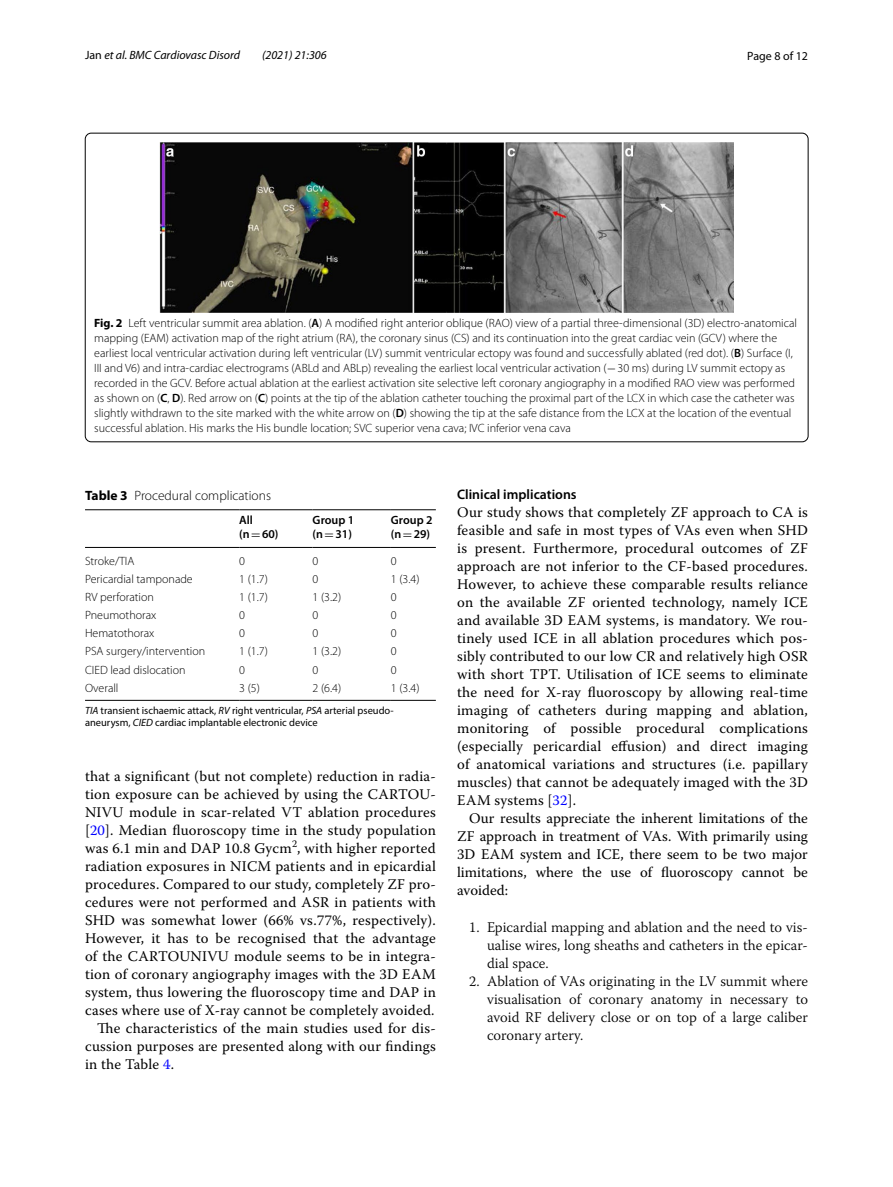
<style>
.page{position:relative;width:893px;height:1187px;background:#fff}
.page>*{position:absolute;margin:0;border:0;box-sizing:border-box;transform-origin:0 0}
.t1{font:14.7px/18px "Warnock Pro";letter-spacing:.015em;color:#000;text-align:justify}
.t2{font:300 14.7px/18px "Warnock Pro";color:#000;text-align:justify}
.t3{font:600 13.8px "Myriad Pro";color:#000}
.t4{font:300 13.5px "Myriad Pro";color:#000}
.t5{font:300 12px/15px "Myriad Pro";color:#000}
.t6{font:italic 12px "Myriad Pro";color:#000}
.t7{font:600 12px/13.5px "Myriad Pro";color:#000}
.t8{font:12px "Myriad Pro";color:#000}
.t9{font:10.5px/12.8px "Myriad Pro";color:#000}
.s1{font-style:normal}
.s2{font-weight:700}
.s3{font-weight:600}
.s4{font-family:"MTSY";font-weight:400}
.s5{font-style:italic}
.s6{color:#00f}
</style>
<div class="page">
<img style="left:160px;top:142px;width:574px;height:170px">
<hr style="left:85px;top:509px;width:154px;height:1px;background:#000">
<hr style="left:85px;top:547px;width:154px;height:1px;background:#000">
<hr style="left:239px;top:509px;width:74px;height:1px;background:#000">
<hr style="left:239px;top:547px;width:74px;height:1px;background:#000">
<hr style="left:313px;top:509px;width:78px;height:1px;background:#000">
<hr style="left:313px;top:547px;width:78px;height:1px;background:#000">
<hr style="left:391px;top:509px;width:45px;height:1px;background:#000">
<hr style="left:391px;top:547px;width:45px;height:1px;background:#000">
<hr style="left:85px;top:700px;width:154px;height:1px;background:#000">
<hr style="left:239px;top:700px;width:74px;height:1px;background:#000">
<hr style="left:313px;top:700px;width:78px;height:1px;background:#000">
<hr style="left:391px;top:700px;width:45px;height:1px;background:#000">
<p class="t6" style="left:85px;top:48px;width:157px"><span class="s1">Jan</span> et al. BMC Cardiovasc Disord</p>
<p class="t6" style="left:262px;top:48px;width:66px">(2021) 21:306</p>
<p class="t8" style="left:747px;top:48px;width:62px">Page 8 of 12</p>
<p class="t5" style="left:94px;top:316px;width:704px"><span class="s2">Fig. 2</span> Left ventricular summit area ablation. (<span class="s3">A</span>) A modified right anterior oblique (RAO) view of a partial three-dimensional (3D) electro-anatomical mapping (EAM) activation map of the right atrium (RA), the coronary sinus (CS) and its continuation into the great cardiac vein (GCV) where the earliest local ventricular activation during left ventricular (LV) summit ventricular ectopy was found and successfully ablated (red dot). (<span class="s3">B</span>) Surface (I, III and V6) and intra-cardiac electrograms (ABLd and ABLp) revealing the earliest local ventricular activation (<span class="s4">−</span>30 ms) during LV summit ectopy as recorded in the GCV. Before actual ablation at the earliest activation site selective left coronary angiography in a modified RAO view was performed as shown on (<span class="s3">C</span>, <span class="s3">D</span>). Red arrow on (<span class="s3">C</span>) points at the tip of the ablation catheter touching the proximal part of the LCX in which case the catheter was slightly withdrawn to the site marked with the white arrow on (<span class="s3">D</span>) showing the tip at the safe distance from the LCX at the location of the eventual successful ablation. His marks the His bundle location; SVC superior vena cava; IVC inferior vena cava</p>
<p class="t4" style="left:85px;top:488px;width:188px"><span class="s2">Table 3</span> Procedural complications</p>
<p class="t7" style="left:239px;top:513px;width:41px">All (n<span class="s4">=</span>60)</p>
<p class="t7" style="left:313px;top:513px;width:43px">Group 1 (n<span class="s4">=</span>31)</p>
<p class="t7" style="left:391px;top:513px;width:43px">Group 2 (n<span class="s4">=</span>29)</p>
<p class="t5" style="left:85px;top:553px;width:51px">Stroke/TIA</p>
<p class="t5" style="left:239px;top:553px;width:7px">0</p>
<p class="t5" style="left:313px;top:553px;width:7px">0</p>
<p class="t5" style="left:391px;top:553px;width:7px">0</p>
<p class="t5" style="left:85px;top:571px;width:109px">Pericardial tamponade</p>
<p class="t5" style="left:239px;top:571px;width:30px">1 (1.7)</p>
<p class="t5" style="left:313px;top:571px;width:7px">0</p>
<p class="t5" style="left:391px;top:571px;width:30px">1 (3.4)</p>
<p class="t5" style="left:85px;top:589px;width:70px">RV perforation</p>
<p class="t5" style="left:239px;top:589px;width:30px">1 (1.7)</p>
<p class="t5" style="left:313px;top:589px;width:30px">1 (3.2)</p>
<p class="t5" style="left:391px;top:589px;width:7px">0</p>
<p class="t5" style="left:85px;top:607px;width:73px">Pneumothorax</p>
<p class="t5" style="left:239px;top:607px;width:7px">0</p>
<p class="t5" style="left:313px;top:607px;width:7px">0</p>
<p class="t5" style="left:391px;top:607px;width:7px">0</p>
<p class="t5" style="left:85px;top:626px;width:71px">Hematothorax</p>
<p class="t5" style="left:239px;top:626px;width:7px">0</p>
<p class="t5" style="left:313px;top:626px;width:7px">0</p>
<p class="t5" style="left:391px;top:626px;width:7px">0</p>
<p class="t5" style="left:85px;top:644px;width:122px">PSA surgery/intervention</p>
<p class="t5" style="left:239px;top:644px;width:30px">1 (1.7)</p>
<p class="t5" style="left:313px;top:644px;width:30px">1 (3.2)</p>
<p class="t5" style="left:391px;top:644px;width:7px">0</p>
<p class="t5" style="left:85px;top:662px;width:102px">CIED lead dislocation</p>
<p class="t5" style="left:239px;top:662px;width:7px">0</p>
<p class="t5" style="left:313px;top:662px;width:7px">0</p>
<p class="t5" style="left:391px;top:662px;width:7px">0</p>
<p class="t5" style="left:85px;top:680px;width:35px">Overall</p>
<p class="t5" style="left:239px;top:680px;width:22px">3 (5)</p>
<p class="t5" style="left:313px;top:680px;width:30px">2 (6.4)</p>
<p class="t5" style="left:391px;top:680px;width:30px">1 (3.4)</p>
<p class="t9" style="left:85px;top:703px;width:310px"><span class="s5">TIA</span> transient ischaemic attack, <span class="s5">RV</span> right ventricular, <span class="s5">PSA</span> arterial pseudo&shy;aneurysm, <span class="s5">CIED</span> cardiac implantable electronic device</p>
<p class="t1" style="left:85px;top:766px;width:352px">that a significant (but not complete) reduction in radia-</p>
<p class="t1" style="left:85px;top:784px;width:352px">tion exposure can be achieved by using the CARTOU-</p>
<p class="t1" style="left:85px;top:802px;width:352px">NIVU module in scar-related VT ablation procedures</p>
<p class="t1" style="left:85px;top:820px;width:352px">[<span class="s6">20</span>]. Median fluoroscopy time in the study population</p>
<p class="t1" style="left:85px;top:838px;width:352px">was 6.1 min and DAP 10.8 Gycm<sup>2</sup>, with higher reported</p>
<p class="t1" style="left:85px;top:856px;width:352px">radiation exposures in NICM patients and in epicardial</p>
<p class="t1" style="left:85px;top:874px;width:352px">procedures. Compared to our study, completely ZF pro-</p>
<p class="t1" style="left:85px;top:892px;width:352px">cedures were not performed and ASR in patients with</p>
<p class="t1" style="left:85px;top:910px;width:352px">SHD was somewhat lower (66% vs.77%, respectively).</p>
<p class="t1" style="left:85px;top:928px;width:352px">However, it has to be recognised that the advantage</p>
<p class="t1" style="left:85px;top:946px;width:352px">of the CARTOUNIVU module seems to be in integra-</p>
<p class="t1" style="left:85px;top:964px;width:352px">tion of coronary angiography images with the 3D EAM</p>
<p class="t1" style="left:85px;top:982px;width:352px">system, thus lowering the fluoroscopy time and DAP in</p>
<p class="t1" style="left:85px;top:1000px;width:351px">cases where use of X-ray cannot be completely avoided.</p>
<p class="t1" style="left:97px;top:1018px;width:340px">The characteristics of the main studies used for dis-</p>
<p class="t1" style="left:85px;top:1036px;width:352px">cussion purposes are presented along with our findings</p>
<p class="t1" style="left:85px;top:1054px;width:90px">in the Table <span class="s6">4</span>.</p>
<p class="t3" style="left:457px;top:485px;width:121px">Clinical implications</p>
<p class="t1" style="left:457px;top:502px;width:352px">Our study shows that completely ZF approach to CA is feasible and safe in most types of VAs even when SHD is present. Furthermore, procedural outcomes of ZF approach are not inferior to the CF-based procedures.<br>However, to achieve these comparable results reliance on the available ZF oriented technology, namely ICE and available 3D EAM systems, is mandatory. We rou&shy;tinely used ICE in all ablation procedures which pos&shy;sibly contributed to our low CR and relatively high OSR with short TPT. Utilisation of ICE seems to eliminate the need for X-ray fluoroscopy by allowing real-time imaging of catheters during mapping and ablation, monitoring of possible procedural complications (especially pericardial effusion) and direct imaging of anatomical variations and structures (i.e. papillary muscles) that cannot be adequately imaged with the 3D EAM systems [<span class="s6">32</span>].</p>
<p class="t1" style="left:457px;top:808px;width:352px;text-indent:12px">Our results appreciate the inherent limitations of the ZF approach in treatment of VAs. With primarily using 3D EAM system and ICE, there seem to be two major limitations, where the use of fluoroscopy cannot be avoided:</p>
<p class="t2" style="left:487px;top:917px;width:322px;text-indent:-18px">1. Epicardial mapping and ablation and the need to vis&shy;ualise wires, long sheaths and catheters in the epicar&shy;dial space.</p>
<p class="t2" style="left:487px;top:971px;width:322px;text-indent:-18px">2. Ablation of VAs originating in the LV summit where visualisation of coronary anatomy in necessary to avoid RF delivery close or on top of a large caliber coronary artery.</p>
</div>
